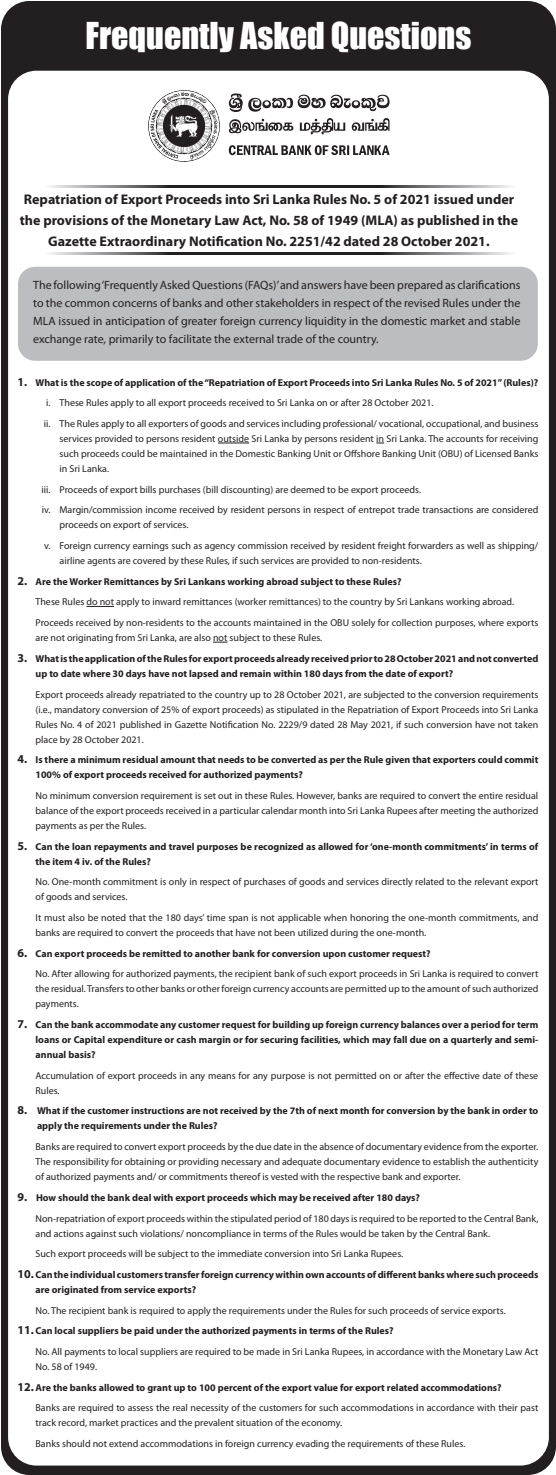
<style>
.page{position:relative;width:556px;height:1475px;background:#fff}
.page>*{position:absolute;margin:0;border:0;box-sizing:border-box;transform-origin:0 0}
.t1{font:34px "Impact";color:#fff}
.t2{font:700 14px/21px "Myriad Pro";color:#231f20;text-align:center}
.t3{font:12px/18px "Myriad Pro";color:#231f20;text-align:justify}
.t4{font:10px/15px "Myriad Pro";color:#231f20}
.t5{font:700 10px/15px "Myriad Pro";color:#231f20}
.s1{font-weight:700;font-size:12px}
.s2{font-weight:700}
.s3{font-size:12px}
</style>
<div class="page">
<div style="left:1px;top:1px;width:555px;height:1473px;background:#231f20;border-radius:28px"></div>
<div style="left:8px;top:71px;width:541px;height:1394px;background:#fff;border-radius:28px"></div>
<div style="left:18px;top:267px;width:519px;height:94px;background:#bcbdc0;border-radius:17px"></div>
<hr style="left:218px;top:442px;width:31px;height:1px;background:#231f20">
<svg style="left:86px;top:606px;width:28px;height:1px"></svg>
<svg style="left:213px;top:641px;width:14px;height:1px"></svg>
<svg style="left:148px;top:90px;width:71px;height:71px"></svg>
<svg style="left:229px;top:93px;width:160px;height:62px"></svg>
<svg style="left:50px;top:185px;width:461px;height:2px"></svg>
<svg style="left:50px;top:252px;width:461px;height:2px"></svg>
<h1 class="t1" style="left:85px;top:9px;width:387px">Frequently Asked Questions</h1>
<h2 class="t2" style="left:20px;top:188px;width:500px">Repatriation of Export Proceeds into Sri Lanka Rules No. 5 of 2021 issued under the provisions of the Monetary Law Act, No. 58 of 1949 (MLA) as published in the<br>Gazette Extraordinary Notification No. 2251/42 dated 28 October 2021.</h2>
<p class="t3" style="left:33px;top:276px;width:489px">The following ‘Frequently Asked Questions (FAQs)’ and answers have been prepared as clarifications to the common concerns of banks and other stakeholders in respect of the revised Rules under the MLA issued in anticipation of greater foreign currency liquidity in the domestic market and stable exchange rate, primarily to facilitate the external trade of the country.</p>
<p class="t4" style="left:44px;top:371px;width:496px;line-height:20.7px;text-indent:-26px"><span class="s1">1.</span> <span class="s2">What is the scope of application of the “Repatriation of Export Proceeds into Sri Lanka Rules No. 5 of 2021” (Rules)? </span>i. These Rules apply to all export proceeds received to Sri Lanka on or after 28 October 2021.<br>ii. The Rules apply to all exporters of goods and services including professional/ vocational, occupational, and business</p>
<p class="t4" style="left:60px;top:431px;width:480px;text-align:justify">services provided to persons resident outside Sri Lanka by persons resident in Sri Lanka. The accounts for receiving such proceeds could be maintained in the Domestic Banking Unit or Offshore Banking Unit (OBU) of Licensed Banks in Sri Lanka.</p>
<p class="t4" style="left:41px;top:479px;width:498px;line-height:20.7px">iii. Proceeds of export bills purchases (bill discounting) are deemed to be export proceeds.<br>iv. Margin/commission income received by resident persons in respect of entrepot trade transactions are considered</p>
<p class="t4" style="left:44px;top:514px;width:495px;line-height:20.7px;text-indent:15px">proceeds on export of services.<br>v. Foreign currency earnings such as agency commission received by resident freight forwarders as well as shipping/</p>
<p class="t4" style="left:60px;top:553px;width:363px">airline agents are covered by these Rules, if such services are provided to non-residents.</p>
<p class="t4" style="left:36px;top:571px;width:504px;line-height:20.7px;text-indent:-18px"><span class="s1">2.</span> <span class="s2">Are the Worker Remittances by Sri Lankans working abroad subject to these Rules?<br></span>These Rules do not apply to inward remittances (worker remittances) to the country by Sri Lankans working abroad.<br>Proceeds received by non-residents to the accounts maintained in the OBU solely for collection purposes, where exports</p>
<p class="t4" style="left:36px;top:630px;width:288px">are not originating from Sri Lanka, are also not subject to these Rules.</p>
<p class="t5" style="left:36px;top:650px;width:504px;text-indent:-18px"><span class="s3">3.</span> What is the application of the Rules for export proceeds already received prior to 28 October 2021 and not converted up to date where 30 days have not lapsed and remain within 180 days from the date of export?</p>
<p class="t4" style="left:36px;top:686px;width:504px;text-align:justify">Export proceeds already repatriated to the country up to 28 October 2021, are subjected to the conversion requirements (i.e., mandatory conversion of 25% of export proceeds) as stipulated in the Repatriation of Export Proceeds into Sri Lanka Rules No. 4 of 2021 published in Gazette Notification No. 2229/9 dated 28 May 2021, if such conversion have not taken place by 28 October 2021.</p>
<p class="t5" style="left:36px;top:752px;width:504px;text-indent:-18px"><span class="s3">4.</span> Is there a minimum residual amount that needs to be converted as per the Rule given that exporters could commit<br>100% of export proceeds received for authorized payments?</p>
<p class="t4" style="left:36px;top:787px;width:504px;text-align:justify">No minimum conversion requirement is set out in these Rules. However, banks are required to convert the entire residual balance of the export proceeds received in a particular calendar month into Sri Lanka Rupees after meeting the authorized payments as per the Rules.</p>
<p class="t5" style="left:36px;top:838px;width:504px;text-indent:-18px"><span class="s3">5.</span> Can the loan repayments and travel purposes be recognized as allowed for ‘one-month commitments’ in terms of the item 4 iv. of the Rules?</p>
<p class="t4" style="left:36px;top:874px;width:504px">No. One-month commitment is only in respect of purchases of goods and services directly related to the relevant export of goods and services.</p>
<p class="t4" style="left:36px;top:909px;width:504px">It must also be noted that the 180 days’ time span is not applicable when honoring the one-month commitments, and banks are required to convert the proceeds that have not been utilized during the one-month.</p>
<p class="t4" style="left:36px;top:942px;width:504px;line-height:20.7px;text-indent:-18px"><span class="s1">6.</span> <span class="s2">Can export proceeds be remitted to another bank for conversion upon customer request?<br></span>No. After allowing for authorized payments, the recipient bank of such export proceeds in Sri Lanka is required to convert</p>
<p class="t4" style="left:36px;top:981px;width:504px">the residual. Transfers to other banks or other foreign currency accounts are permitted up to the amount of such authorized payments.</p>
<p class="t5" style="left:36px;top:1016px;width:504px;text-align:justify;text-indent:-18px"><span class="s3">7.</span> Can the bank accommodate any customer request for building up foreign currency balances over a period for term loans or Capital expenditure or cash margin or for securing facilities, which may fall due on a quarterly and semi&shy;annual basis?</p>
<p class="t4" style="left:36px;top:1067px;width:504px">Accumulation of export proceeds in any means for any purpose is not permitted on or after the effective date of these<br>Rules.</p>
<p class="t5" style="left:37px;top:1103px;width:503px;text-indent:-20px"><span class="s3">8.</span> What if the customer instructions are not received by the 7th of next month for conversion by the bank in order to apply the requirements under the Rules?</p>
<p class="t4" style="left:36px;top:1138px;width:504px;text-align:justify">Banks are required to convert export proceeds by the due date in the absence of documentary evidence from the exporter.<br>The responsibility for obtaining or providing necessary and adequate documentary evidence to establish the authenticity of authorized payments and/ or commitments thereof is vested with the respective bank and exporter.</p>
<p class="t4" style="left:36px;top:1186px;width:504px;line-height:20.7px;text-indent:-18px"><span class="s1">9.</span> <span class="s2">How should the bank deal with export proceeds which may be received after 180 days?<br></span>Non-repatriation of export proceeds within the stipulated period of 180 days is required to be reported to the Central Bank,</p>
<p class="t4" style="left:36px;top:1222px;width:456px;line-height:20.7px">and actions against such violations/ noncompliance in terms of the Rules would be taken by the Central Bank.<br>Such export proceeds will be subject to the immediate conversion into Sri Lanka Rupees.</p>
<p class="t5" style="left:36px;top:1266px;width:504px;text-indent:-18px"><span class="s3">10.</span> Can the individual customers transfer foreign currency within own accounts of different banks where such proceeds are originated from service exports?</p>
<p class="t4" style="left:36px;top:1302px;width:471px">No. The recipient bank is required to apply the requirements under the Rules for such proceeds of service exports.</p>
<p class="t4" style="left:36px;top:1320px;width:504px;line-height:20.7px;text-indent:-18px"><span class="s1">11.</span> <span class="s2">Can local suppliers be paid under the authorized payments in terms of the Rules?<br></span>No. All payments to local suppliers are required to be made in Sri Lanka Rupees, in accordance with the Monetary Law Act</p>
<p class="t4" style="left:36px;top:1358px;width:63px">No. 58 of 1949.</p>
<p class="t4" style="left:36px;top:1376px;width:504px;line-height:20.7px;text-indent:-18px"><span class="s1">12.</span> <span class="s2">Are the banks allowed to grant up to 100 percent of the export value for export related accommodations?<br></span>Banks are required to assess the real necessity of the customers for such accommodations in accordance with their past</p>
<p class="t4" style="left:36px;top:1412px;width:431px;line-height:20.7px">track record, market practices and the prevalent situation of the economy.<br>Banks should not extend accommodations in foreign currency evading the requirements of these Rules.</p>
</div>
